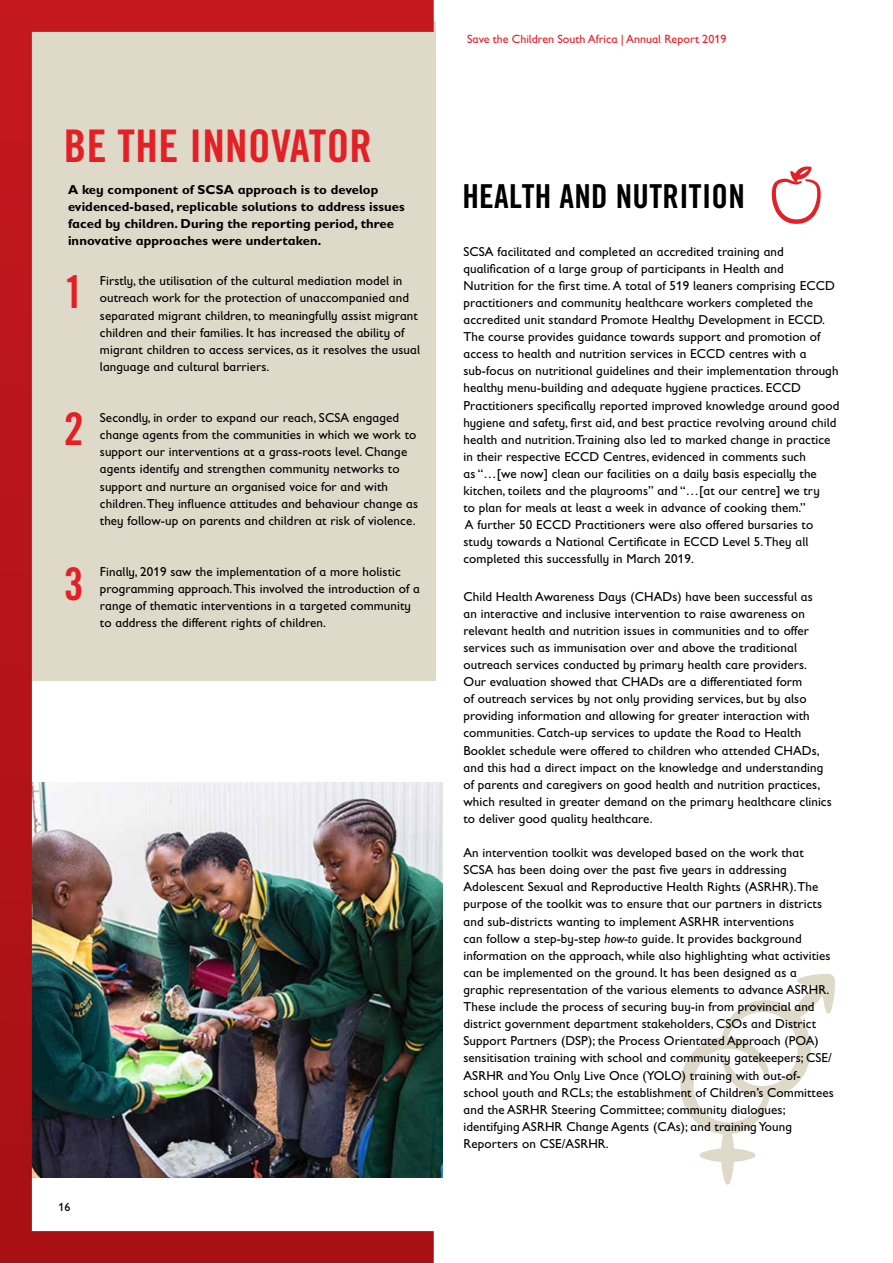
<style>
.page{position:relative;width:893px;height:1263px;background:#fff}
.page>*{position:absolute;margin:0;border:0;box-sizing:border-box;transform-origin:0 0}
.t1{font:45px "Trade Gothic Bold Cond Twenty";letter-spacing:.01em;color:#e41f26}
.t2{font:33px "Trade Gothic Bold Cond Twenty";letter-spacing:.01em;color:#000}
.t3{font:13.05px/17.1px "Gill Sans Infant Std";letter-spacing:.005em;color:#000}
.t4{font:700 13.05px/17.1px "Gill Sans Infant Std";letter-spacing:.005em;color:#000}
.t5{font:12px "Gill Sans Infant Std";color:#e41f26}
.t6{font:12px "Gill Sans Infant Std";color:#000}
.s1{font-style:italic}
</style>
<div class="page">
<svg style="left:680px;top:974px;width:155px;height:210px"></svg>
<img style="left:0;top:0;width:434px;height:1263px">
<svg style="left:772px;top:166px;width:49px;height:58px"></svg>
<p class="t1" style="left:64px;top:119px;width:310px">BE THE INNOVATOR</p>
<p class="t4" style="left:68px;top:181px;width:338px">A key component of SCSA approach is to develop evidenced-based, replicable solutions to address issues faced by children. During the reporting period, three innovative approaches were undertaken.</p>
<p class="t1" style="left:64px;top:264px;width:21px">1</p>
<p class="t1" style="left:64px;top:401px;width:21px">2</p>
<p class="t1" style="left:64px;top:557px;width:21px">3</p>
<p class="t3" style="left:100px;top:272px;width:322px">Firstly, the utilisation of the cultural mediation model in outreach work for the protection of unaccompanied and separated migrant children, to meaningfully assist migrant children and their families. It has increased the ability of migrant children to access services, as it resolves the usual language and cultural barriers.</p>
<p class="t3" style="left:100px;top:409px;width:320px">Secondly, in order to expand our reach, SCSA engaged change agents from the communities in which we work to support our interventions at a grass-roots level. Change agents identify and strengthen community networks to support and nurture an organised voice for and with children. They influence attitudes and behaviour change as they follow-up on parents and children at risk of violence.</p>
<p class="t3" style="left:100px;top:563px;width:322px">Finally, 2019 saw the implementation of a more holistic programming approach. This involved the introduction of a range of thematic interventions in a targeted community to address the different rights of children.</p>
<p class="t6" style="left:59px;top:1200px;width:13px">16</p>
<p class="t5" style="left:467px;top:33px;width:261px">Save the Children South Africa | Annual Report 2019</p>
<p class="t2" style="left:462px;top:176px;width:284px">HEALTH AND NUTRITION</p>
<p class="t3" style="left:463px;top:243px;width:377px">SCSA facilitated and completed an accredited training and qualification of a large group of participants in Health and<br>Nutrition for the first time. A total of 519 leaners comprising ECCD practitioners and community healthcare workers completed the accredited unit standard Promote Healthy Development in ECCD.<br>The course provides guidance towards support and promotion of access to health and nutrition services in ECCD centres with a sub-focus on nutritional guidelines and their implementation through healthy menu-building and adequate hygiene practices. ECCD Practitioners specifically reported improved knowledge around good hygiene and safety, first aid, and best practice revolving around child health and nutrition. Training also led to marked change in practice in their respective ECCD Centres, evidenced in comments such<br>as “…[we now] clean our facilities on a daily basis especially the kitchen, toilets and the playrooms” and “…[at our centre] we try</p>
<p class="t3" style="left:463px;top:499px;width:344px">to plan for meals at least a week in advance of cooking them.”</p>
<p class="t3" style="left:463px;top:516px;width:351px">A further 50 ECCD Practitioners were also offered bursaries to study towards a National Certificate in ECCD Level 5. They all completed this successfully in March 2019.</p>
<p class="t3" style="left:463px;top:588px;width:370px">Child Health Awareness Days (CHADs) have been successful as<br>an interactive and inclusive intervention to raise awareness on relevant health and nutrition issues in communities and to offer services such as immunisation over and above the traditional outreach services conducted by primary health care providers.<br>Our evaluation showed that CHADs are a differentiated form<br>of outreach services by not only providing services, but by also providing information and allowing for greater interaction with communities. Catch-up services to update the Road to Health Booklet schedule were offered to children who attended CHADs, and this had a direct impact on the knowledge and understanding of parents and caregivers on good health and nutrition practices, which resulted in greater demand on the primary healthcare clinics to deliver good quality healthcare.</p>
<p class="t3" style="left:463px;top:844px;width:372px">An intervention toolkit was developed based on the work that SCSA has been doing over the past five years in addressing Adolescent Sexual and Reproductive Health Rights (ASRHR). The purpose of the toolkit was to ensure that our partners in districts and sub-districts wanting to implement ASRHR interventions<br>can follow a step-by-step <span class="s1">how-to</span> guide. It provides background information on the approach, while also highlighting what activities can be implemented on the ground. It has been designed as a graphic representation of the various elements to advance ASRHR.<br>These include the process of securing buy-in from provincial and district government department stakeholders, CSOs and District Support Partners (DSP); the Process Orientated Approach (POA) sensitisation training with school and community gatekeepers; CSE/ ASRHR and You Only Live Once (YOLO) training with out-of&shy;school youth and RCLs; the establishment of Children’s Committees and the ASRHR Steering Committee; community dialogues; identifying ASRHR Change Agents (CAs); and training Young Reporters on CSE/ASRHR.</p>
</div>
